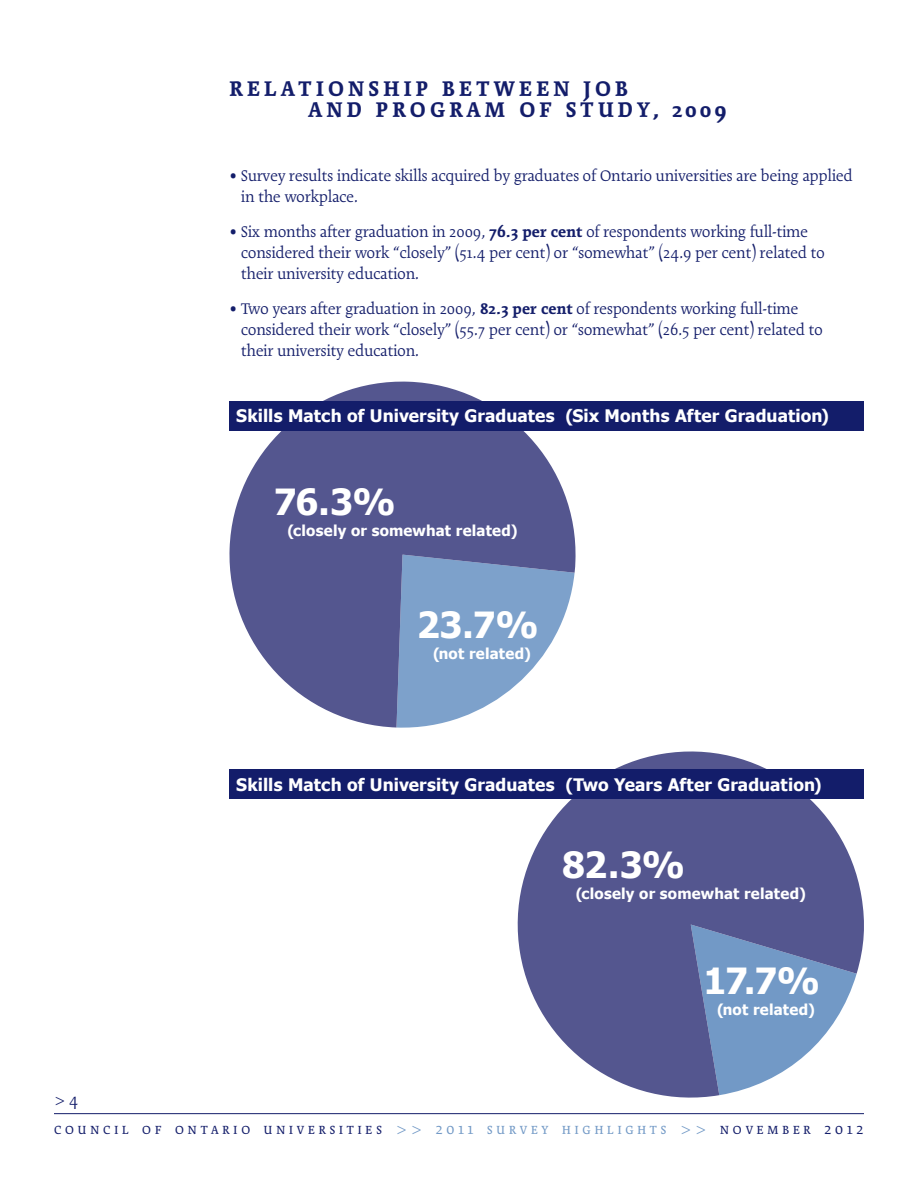
<style>
.page{position:relative;width:918px;height:1188px;background:#fff}
.page>*{position:absolute;margin:0;border:0;box-sizing:border-box;transform-origin:0 0}
.t1{font:700 36px "Tahoma";letter-spacing:-.025em;color:#fff}
.t2{font:700 24px/21.6px "Cartier";letter-spacing:.17em;color:#131d6a}
.t3{font:18px/28.5px "Cartier Book Small Caps";letter-spacing:.19em;color:#131d6a}
.t4{font:17.4px/21px "Cartier Book Roman";color:#131d6a}
.t5{font:700 17.25px "Tahoma";letter-spacing:.005em;color:#fff}
.t6{font:700 15px "Tahoma";letter-spacing:.015em;color:#fff}
.s1{font-family:"Cartier";font-weight:700}
.s2{color:#7299c6}
</style>
<div class="page">
<svg style="left:229px;top:381px;width:347px;height:347px;fill:#54568f"></svg>
<svg style="left:517px;top:751px;width:347px;height:347px;fill:#54568f"></svg>
<div style="left:230px;top:401px;width:634px;height:30px;background:#131d6a"></div>
<div style="left:230px;top:769px;width:634px;height:30px;background:#131d6a"></div>
<hr style="left:54px;top:1113px;width:810px;height:1px;background:#131d6a">
<h2 class="t2" style="left:230px;top:78px;width:52px">RELATIONSHIP</h2>
<h2 class="t2" style="left:308px;top:78px;width:322px;text-indent:134px">BETWEEN JOB<br>AN D PROG RAM</h2>
<h2 class="t2" style="left:519px;top:99px;width:63px">OF STU</h2>
<h2 class="t2" style="left:618px;top:99px;width:110px">DY, 2009</h2>
<p class="t4" style="left:241px;top:166px;width:613px;text-indent:-12px">• Survey results indicate skills acquired by graduates of Ontario universities are being applied in the workplace.</p>
<p class="t4" style="left:241px;top:221px;width:585px;text-indent:-12px">• Six months after graduation in 2009, <span class="s1">76.3 per cent</span> of respondents working full-time considered their work “closely” (51.4 per cent) or “somewhat” (24.9 per cent) related to their university education.</p>
<p class="t4" style="left:241px;top:298px;width:583px;text-indent:-12px">• Two years after graduation in 2009, <span class="s1">82.3 per cent</span> of respondents working full-time considered their work “closely” (55.7 per cent) or “somewhat” (26.5 per cent) related to their university education.</p>
<p class="t5" style="left:236px;top:405px;width:594px">Skills Match of University Graduates (Six Months After Graduation)</p>
<h1 class="t1" style="left:274px;top:479px;width:123px">76.3%</h1>
<p class="t6" style="left:287px;top:521px;width:232px">(closely or somewhat related)</p>
<h1 class="t1" style="left:417px;top:602px;width:123px">23.7%</h1>
<p class="t6" style="left:433px;top:644px;width:99px">(not related)</p>
<p class="t5" style="left:236px;top:774px;width:587px">Skills Match of University Graduates (Two Years After Graduation)</p>
<h1 class="t1" style="left:562px;top:842px;width:125px">82.3%</h1>
<p class="t6" style="left:576px;top:884px;width:232px">(closely or somewhat related)</p>
<h1 class="t1" style="left:703px;top:958px;width:118px">17.7%</h1>
<p class="t6" style="left:717px;top:1000px;width:99px">(not related)</p>
<p class="t3" style="left:54px;top:1086px;width:812px">&gt;4<br>council of ontario universities <span class="s2">&gt;&gt; 2011 survey highlights &gt;&gt;</span> november 2012</p>
</div>
